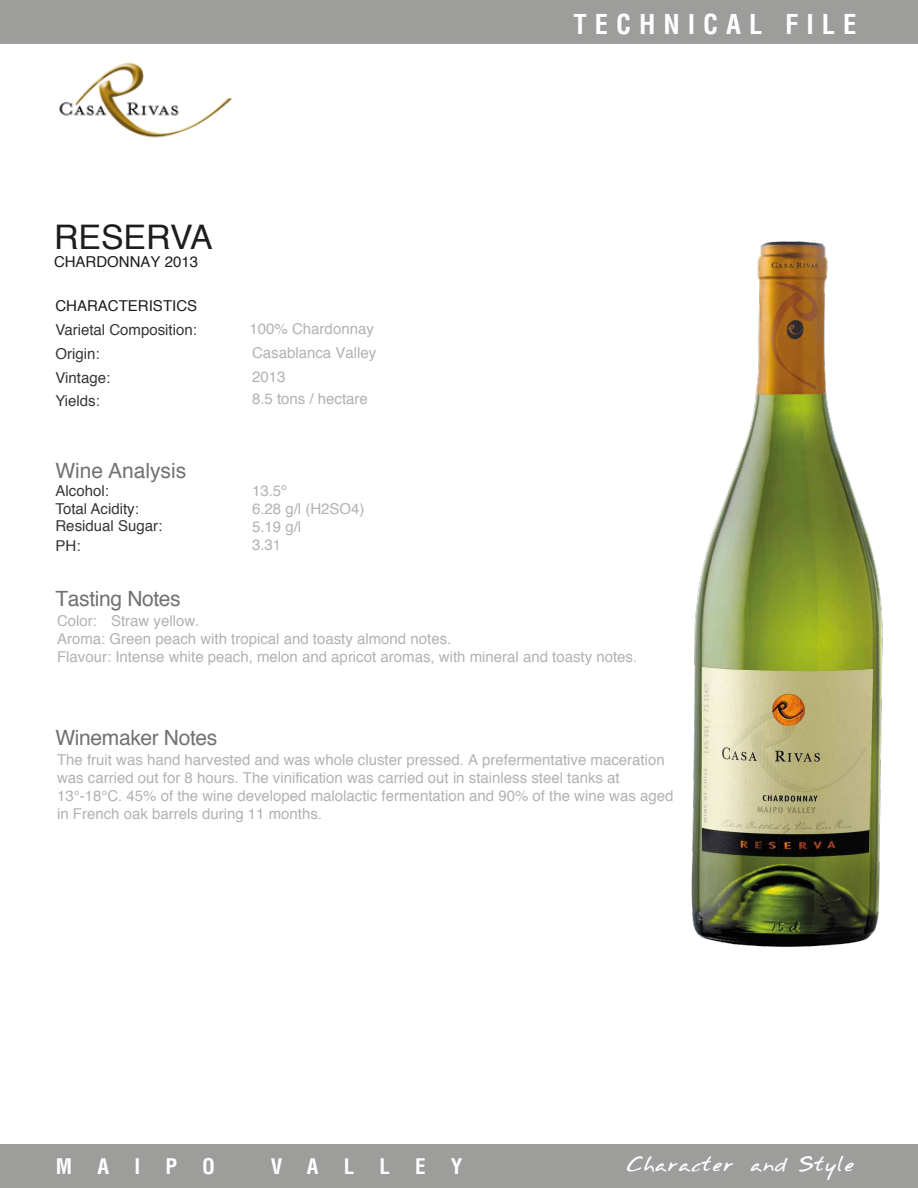
<style>
.page{position:relative;width:918px;height:1188px;background:#fff}
.page>*{position:absolute;margin:0;border:0;box-sizing:border-box;transform-origin:0 0}
.t1{font:33.9px "Helvetica";color:#1d1d1b}
.t2{font:700 condensed 26.7px "Helvetica";letter-spacing:.3em;color:#fff}
.t3{font:21px "Helvetica";letter-spacing:-.015em;color:#727271}
.t4{font:700 condensed 21px "Helvetica";letter-spacing:1.2em;color:#fff}
.t5{font:18px "Annifont";color:#fff}
.t6{font:15px/18px "Helvetica";color:#b3b2b2}
.t7{font:15px/23.5px "Helvetica";color:#373636}
.t8{font:15px "Helvetica";color:#1d1d1b}
</style>
<div class="page">
<img style="left:59px;top:62px;width:173px;height:76px">
<img style="left:691px;top:241px;width:192px;height:706px">
<div style="left:0;top:0;width:918px;height:43px;background:#9d9d9c"></div>
<div style="left:0;top:1145px;width:918px;height:43px;background:#9d9d9c"></div>
<h1 class="t1" style="left:54px;top:211px;width:160px">RESERVA</h1>
<p class="t8" style="left:54px;top:250px;width:146px">CHARDONNAY 2013</p>
<p class="t8" style="left:55px;top:294px;width:143px">CHARACTERISTICS</p>
<p class="t7" style="left:55px;top:318px;width:143px">Varietal Composition:<br>Origin:<br>Vintage:<br>Yields:</p>
<h3 class="t3" style="left:55px;top:454px;width:132px">Wine Analysis</h3>
<p class="t7" style="left:55px;top:483px;width:108px;line-height:17.2px">Alcohol:<br>Total Acidity:<br>Residual Sugar:</p>
<p class="t7" style="left:55px;top:534px;width:27px">PH:</p>
<h3 class="t3" style="left:55px;top:583px;width:127px">Tasting Notes</h3>
<p class="t6" style="left:250px;top:317px;width:128px;line-height:24px">100% Chardonnay<br>Casablanca Valley<br>2013</p>
<p class="t6" style="left:252px;top:390px;width:117px">8.5 tons / hectare</p>
<p class="t6" style="left:252px;top:482px;width:114px">13.5º<br>6.28 g/l (H2SO4)<br>5.19 g/l<br>3.31</p>
<h2 class="t2" style="left:573px;top:7px;width:285px">TECHNICAL FILE</h2>
<p class="t6" style="left:57px;top:612px;width:582px">Color: Straw yellow.<br>Aroma: Green peach with tropical and toasty almond notes.<br>Flavour: Intense white peach, melon and apricot aromas, with mineral and toasty notes.</p>
<h3 class="t3" style="left:55px;top:722px;width:163px">Winemaker Notes</h3>
<p class="t6" style="left:57px;top:751px;width:618px">The fruit was hand harvested and was whole cluster pressed. A prefermentative maceration was carried out for 8 hours. The vinification was carried out in stainless steel tanks at 13°-18°C. 45% of the wine developed malolactic fermentation and 90% of the wine was aged in French oak barrels during 11 months.</p>
<h3 class="t4" style="left:56px;top:1153px;width:156px">VALLE</h3>
<h3 class="t4" style="left:266px;top:1153px;width:86px">DEL</h3>
<p class="t5" style="left:644px;top:1148px;width:176px">aracter y Estilo</p>
<h3 class="t4" style="left:56px;top:1153px;width:161px">MAIPO</h3>
<h3 class="t4" style="left:271px;top:1153px;width:193px">VALLEY</h3>
<p class="t5" style="left:626px;top:1148px;width:230px">Character and Style</p>
</div>
